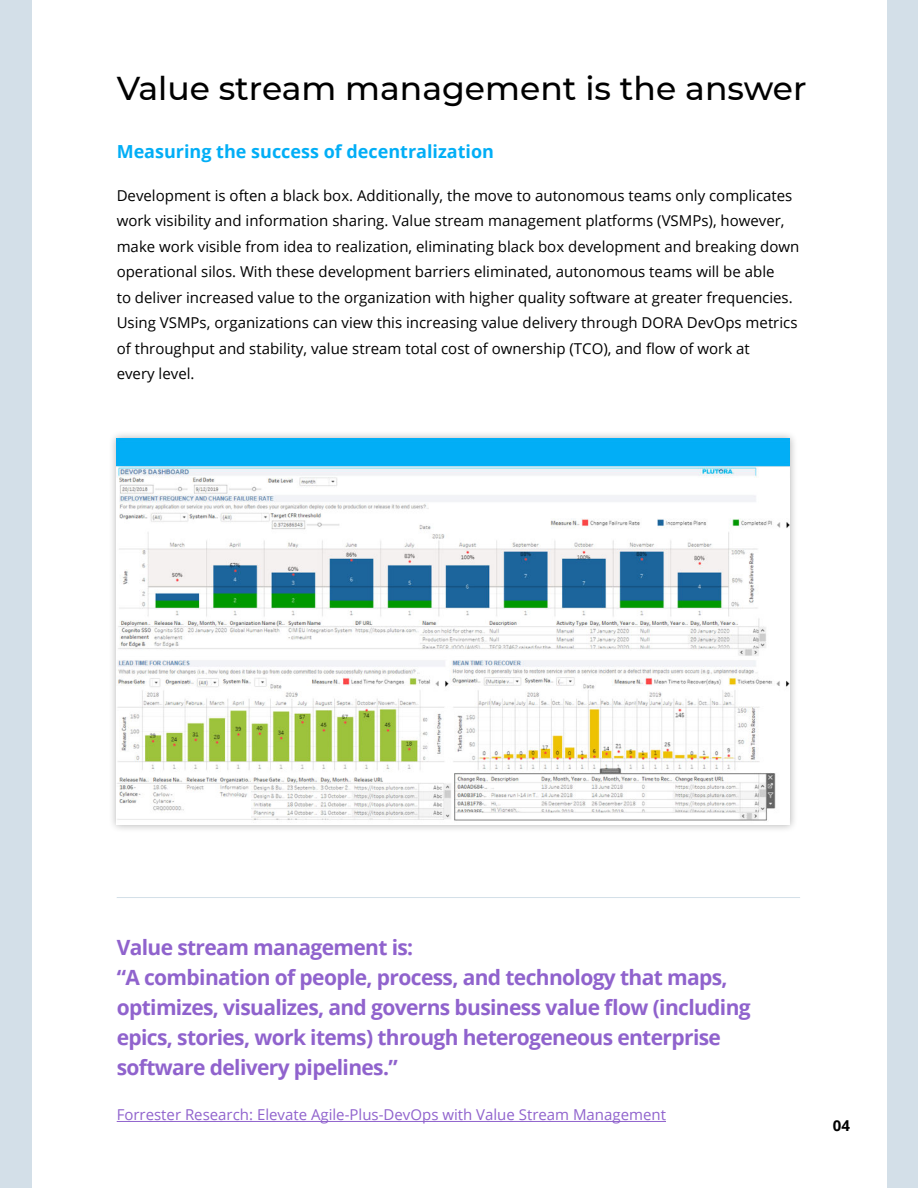
<style>
.page{position:relative;width:918px;height:1188px;background:#d3dfe8}
.page>*{position:absolute;margin:0;border:0;box-sizing:border-box;transform-origin:0 0}
.t1{font:500 33px "Montserrat";color:#000}
.t2{font:700 21px/30px "Open Sans";letter-spacing:-.03em;color:#9063cd}
.t3{font:700 18px "Open Sans";color:#02aef6}
.t4{font:15px/25.5px "Open Sans";color:#000}
.t5{font:15px "Open Sans";color:#9063cd}
.t6{font:700 15px "Open Sans";color:#000}
</style>
<div class="page">
<div style="left:32px;top:0;width:854px;height:1188px;background:#fff"></div>
<div style="left:108px;top:431px;width:690px;height:402px;background:#000;opacity:.3"></div>
<img style="left:116px;top:439px;width:674px;height:386px">
<hr style="left:117px;top:1121px;width:549px;height:1px;background:#9063cd">
<hr style="left:117px;top:897px;width:683px;height:1px;background:#d3dfe8">
<h1 class="t1" style="left:117px;top:75px;width:691px">Value stream management is the answer</h1>
<p class="t3" style="left:117px;top:139px;width:379px">Measuring the success of decentralization</p>
<p class="t4" style="left:117px;top:184px;width:684px">Development is often a black box. Additionally, the move to autonomous teams only complicates work visibility and information sharing. Value stream management platforms (VSMPs), however, make work visible from idea to realization, eliminating black box development and breaking down operational silos. With these development barriers eliminated, autonomous teams will be able<br>to deliver increased value to the organization with higher quality software at greater frequencies.<br>Using VSMPs, organizations can view this increasing value delivery through DORA DevOps metrics of throughput and stability, value stream total cost of ownership (TCO), and flow of work at<br>every level.</p>
<p class="t2" style="left:117px;top:934px;width:636px">Value stream management is:<br>“A combination of people, process, and technology that maps, optimizes, visualizes, and governs business value flow (including epics, stories, work items) through heterogeneous enterprise software delivery pipelines.”</p>
<p class="t5" style="left:117px;top:1108px;width:551px">Forrester Research: Elevate Agile-Plus-DevOps with Value Stream Management</p>
<p class="t6" style="left:833px;top:1120px;width:19px">04</p>
</div>
